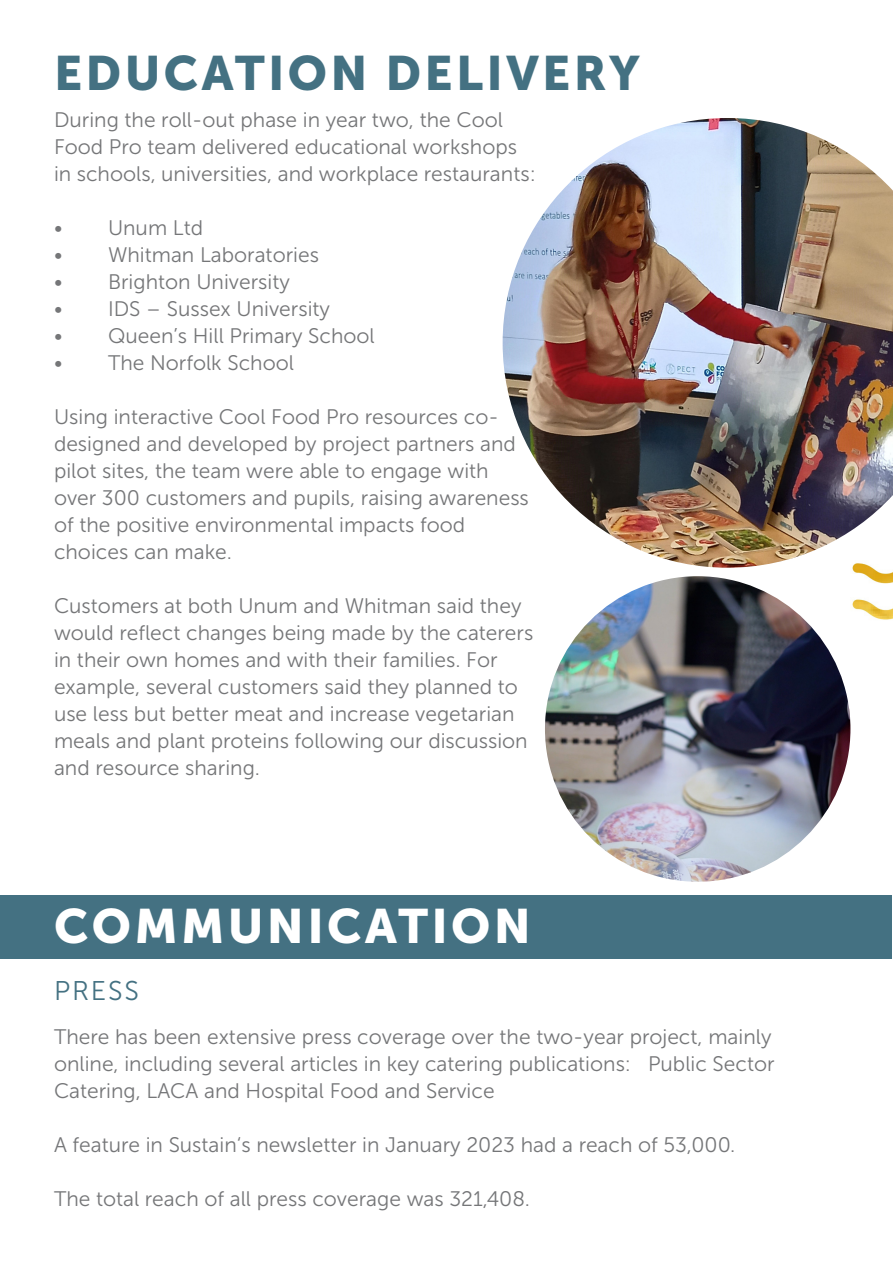
<style>
.page{position:relative;width:893px;height:1263px;background:#fff}
.page>*{position:absolute;margin:0;border:0;box-sizing:border-box;transform-origin:0 0}
.t1{font:48px "Museo Sans 900";letter-spacing:.07em;color:#447182}
.t2{font:48px "Museo Sans 900";letter-spacing:.07em;color:#fff}
.t3{font:27px "Museo Sans 300";letter-spacing:.07em;color:#447182}
.t4{font:21px/27px "Museo Sans 300";color:#757678}
</style>
<div class="page">
<div style="left:1px;top:895px;width:891px;height:63px;background:#447182"></div>
<img style="left:545px;top:576px;width:305px;height:306px;border-radius:153px">
<img style="left:503px;top:118px;width:390px;height:450px">
<img style="left:851px;top:560px;width:42px;height:60px">
<p class="t1" style="left:54px;top:46px;width:587px">EDUCATION DELIVERY</p>
<p class="t4" style="left:54px;top:107px;width:483px">During the roll-out phase in year two, the Cool<br>Food Pro team delivered educational workshops in schools, universities, and workplace restaurants:</p>
<p class="t4" style="left:54px;top:215px;width:151px">• Unum Ltd</p>
<p class="t4" style="left:54px;top:242px;width:266px">• Whitman Laboratories</p>
<p class="t4" style="left:54px;top:269px;width:237px">• Brighton University</p>
<p class="t4" style="left:54px;top:296px;width:278px">• IDS – Sussex University</p>
<p class="t4" style="left:54px;top:323px;width:322px">• Queen’s Hill Primary School</p>
<p class="t4" style="left:54px;top:350px;width:242px">• The Norfolk School</p>
<p class="t4" style="left:54px;top:404px;width:476px">Using interactive Cool Food Pro resources co&shy;designed and developed by project partners and pilot sites, the team were able to engage with over 300 customers and pupils, raising awareness of the positive environmental impacts food choices can make.</p>
<p class="t4" style="left:54px;top:593px;width:481px">Customers at both Unum and Whitman said they would reflect changes being made by the caterers in their own homes and with their families. For example, several customers said they planned to use less but better meat and increase vegetarian meals and plant proteins following our discussion and resource sharing.</p>
<p class="t2" style="left:54px;top:899px;width:478px">COMMUNICATION</p>
<p class="t3" style="left:54px;top:976px;width:87px">PRESS</p>
<p class="t4" style="left:54px;top:1023px;width:722px">There has been extensive press coverage over the two-year project, mainly online, including several articles in key catering publications: Public Sector<br>Catering, LACA and Hospital Food and Service</p>
<p class="t4" style="left:54px;top:1131px;width:683px">A feature in Sustain‘s newsletter in January 2023 had a reach of 53,000.</p>
<p class="t4" style="left:54px;top:1185px;width:477px">The total reach of all press coverage was 321,408.</p>
</div>
